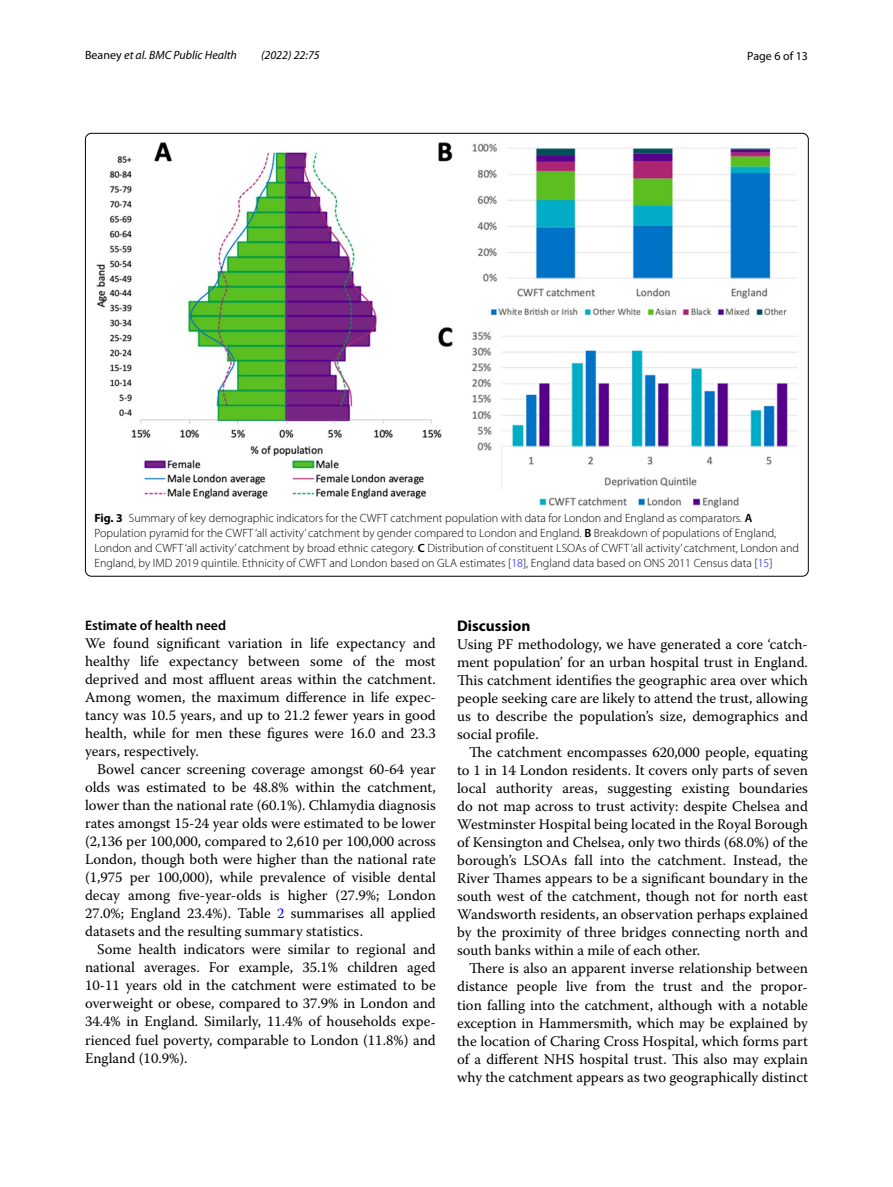
<style>
.page{position:relative;width:893px;height:1187px;background:#fff}
.page>*{position:absolute;margin:0;border:0;box-sizing:border-box;transform-origin:0 0}
.t1{font:700 15.45px "Myriad Pro";color:#000}
.t2{font:14.7px/18px "Warnock Pro";color:#000;text-align:justify}
.t3{font:600 13.8px "Myriad Pro";color:#000}
.t4{font:300 12px/15px "Myriad Pro";color:#000}
.t5{font:italic 12px "Myriad Pro";color:#000}
.t6{font:12px "Myriad Pro";color:#000}
.s1{font-style:normal}
.s2{font-weight:700}
.s3{font-weight:600}
.s4{color:#00f}
</style>
<div class="page">
<img style="left:97px;top:142px;width:700px;height:365px">
<p class="t5" style="left:85px;top:48px;width:153px"><span class="s1">Beaney</span> et al. BMC Public Health</p>
<p class="t5" style="left:261px;top:48px;width:60px">(2022) 22:75</p>
<p class="t6" style="left:747px;top:48px;width:62px">Page 6 of 13</p>
<p class="t4" style="left:94px;top:511px;width:706px"><span class="s2">Fig. 3</span> Summary of key demographic indicators for the CWFT catchment population with data for London and England as comparators. <span class="s3">A </span>Population pyramid for the CWFT ‘all activity’ catchment by gender compared to London and England. <span class="s3">B</span> Breakdown of populations of England, London and CWFT ‘all activity’ catchment by broad ethnic category. <span class="s3">C</span> Distribution of constituent LSOAs of CWFT ‘all activity’ catchment, London and England, by IMD 2019 quintile. Ethnicity of CWFT and London based on GLA estimates [<span class="s4">18</span>], England data based on ONS 2011 Census data [<span class="s4">15</span>]</p>
<p class="t3" style="left:85px;top:616px;width:143px">Estimate of health need</p>
<p class="t2" style="left:85px;top:634px;width:352px">We found significant variation in life expectancy and healthy life expectancy between some of the most deprived and most affluent areas within the catchment.<br>Among women, the maximum difference in life expec&shy;tancy was 10.5 years, and up to 21.2 fewer years in good health, while for men these figures were 16.0 and 23.3 years, respectively.</p>
<p class="t2" style="left:85px;top:760px;width:352px;text-indent:12px">Bowel cancer screening coverage amongst 60-64 year olds was estimated to be 48.8% within the catchment, lower than the national rate (60.1%). Chlamydia diagnosis rates amongst 15-24 year olds were estimated to be lower (2,136 per 100,000, compared to 2,610 per 100,000 across London, though both were higher than the national rate (1,975 per 100,000), while prevalence of visible dental decay among five-year-olds is higher (27.9%; London 27.0%; England 23.4%). Table <span class="s4">2</span> summarises all applied datasets and the resulting summary statistics.</p>
<p class="t2" style="left:85px;top:940px;width:352px;text-indent:12px">Some health indicators were similar to regional and national averages. For example, 35.1% children aged 10-11 years old in the catchment were estimated to be overweight or obese, compared to 37.9% in London and 34.4% in England. Similarly, 11.4% of households expe&shy;rienced fuel poverty, comparable to London (11.8%) and England (10.9%).</p>
<p class="t1" style="left:457px;top:616px;width:75px">Discussion</p>
<p class="t2" style="left:457px;top:635px;width:352px">Using PF methodology, we have generated a core ‘catch&shy;ment population’ for an urban hospital trust in England.<br>This catchment identifies the geographic area over which people seeking care are likely to attend the trust, allowing us to describe the population’s size, demographics and social profile.</p>
<p class="t2" style="left:457px;top:743px;width:352px;text-indent:12px">The catchment encompasses 620,000 people, equating to 1 in 14 London residents. It covers only parts of seven local authority areas, suggesting existing boundaries do not map across to trust activity: despite Chelsea and Westminster Hospital being located in the Royal Borough of Kensington and Chelsea, only two thirds (68.0%) of the borough’s LSOAs fall into the catchment. Instead, the River Thames appears to be a significant boundary in the south west of the catchment, though not for north east Wandsworth residents, an observation perhaps explained by the proximity of three bridges connecting north and south banks within a mile of each other.</p>
<p class="t2" style="left:457px;top:959px;width:352px;text-indent:12px">There is also an apparent inverse relationship between distance people live from the trust and the propor&shy;tion falling into the catchment, although with a notable exception in Hammersmith, which may be explained by the location of Charing Cross Hospital, which forms part of a different NHS hospital trust. This also may explain why the catchment appears as two geographically distinct</p>
</div>
